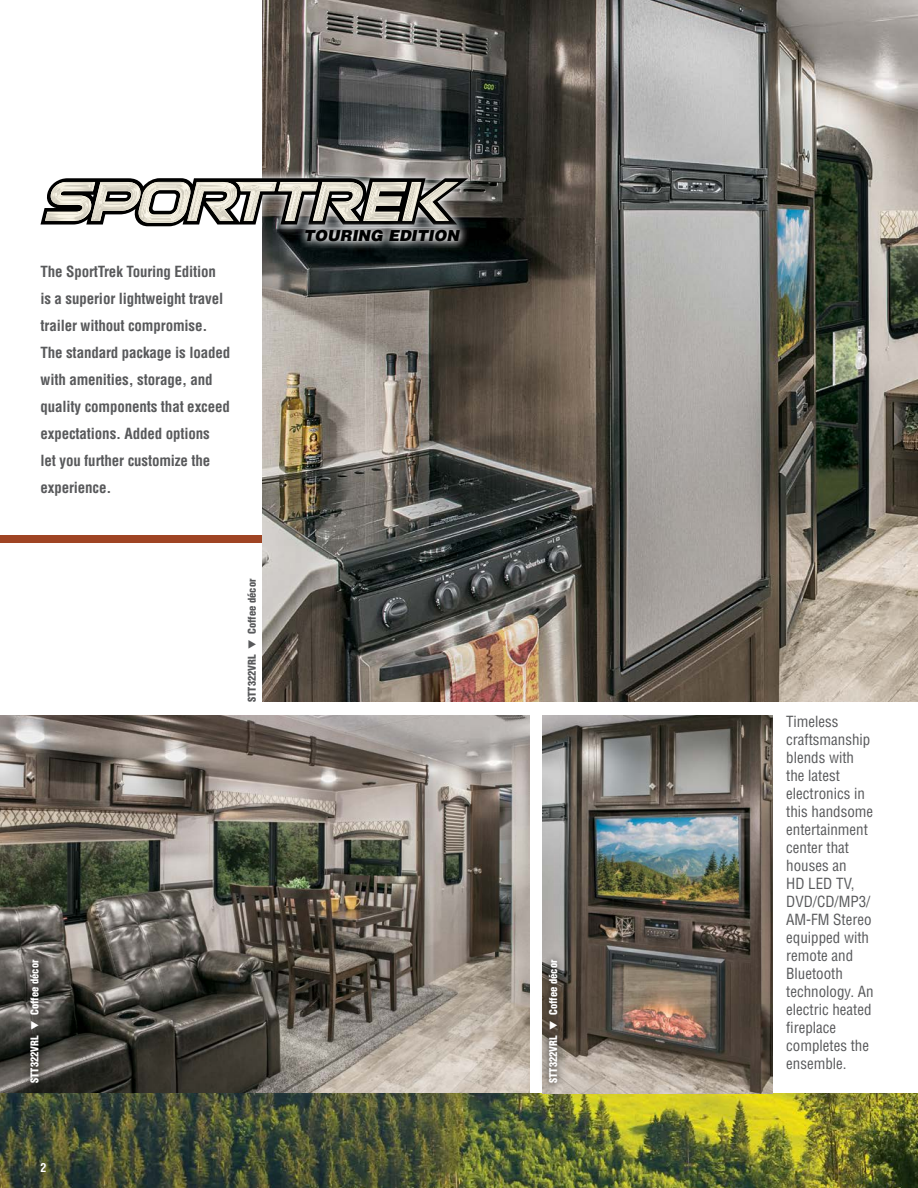
<style>
.page{position:relative;width:918px;height:1188px;background:#fff}
.page>*{position:absolute;margin:0;border:0;box-sizing:border-box;transform-origin:0 0}
.t1{font:italic 900 15.15px "Helvetica";color:#000}
.t2{font:700 condensed 15px/27px "Helvetica";letter-spacing:-.01em;color:#58595b}
.t3{font:condensed 15px/18px "Helvetica";color:#58595b}
.t4{font:700 condensed 12px "Helvetica";color:#fff}
.t5{font:900 condensed 10.5px "Helvetica";color:#fff}
.t6{font:900 condensed 10.5px "Helvetica";color:#58595b}
</style>
<div class="page">
<img style="left:0;top:716px;width:529px;height:378px">
<img style="left:0;top:1094px;width:918px;height:94px">
<div style="left:0;top:535px;width:424px;height:8px;background:#9f4423"></div>
<img style="left:263px;top:0;width:655px;height:702px">
<img style="left:543px;top:716px;width:230px;height:378px">
<svg style="left:21px;top:951px;width:27px;height:141px"></svg>
<svg style="left:145px;top:168px;width:332px;height:68px"></svg>
<svg style="left:40px;top:178px;width:428px;height:48px"></svg>
<img style="left:45px;top:182px;width:414px;height:41px">
<svg style="left:296px;top:220px;width:173px;height:31px"></svg>
<svg style="left:542px;top:951px;width:25px;height:141px"></svg>
<p class="t2" style="left:40px;top:258px;width:191px">The SportTrek Touring Edition is a superior lightweight travel trailer without compromise.<br>The standard package is loaded with amenities, storage, and quality components that exceed expectations. Added options<br>let you further customize the experience.</p>
<p class="t6" style="left:245px;top:702px;width:125px;rotate:-90deg">STT322VRL ▼ Coffee décor</p>
<p class="t1" style="left:303px;top:225px;width:157px">TOURING EDITION</p>
<p class="t5" style="left:28px;top:1083px;width:125px;rotate:-90deg">STT322VRL ▼ Coffee décor</p>
<p class="t4" style="left:40px;top:1160px;width:7px">2</p>
<p class="t5" style="left:547px;top:1083px;width:125px;rotate:-90deg">STT322VRL ▼ Coffee décor</p>
<p class="t3" style="left:786px;top:713px;width:89px">Timeless craftsmanship blends with the latest electronics in this handsome entertainment center that houses an<br>HD LED TV,<br>DVD/CD/MP3/<br>AM-FM Stereo equipped with remote and<br>Bluetooth technology. An electric heated fireplace completes the ensemble.</p>
</div>
